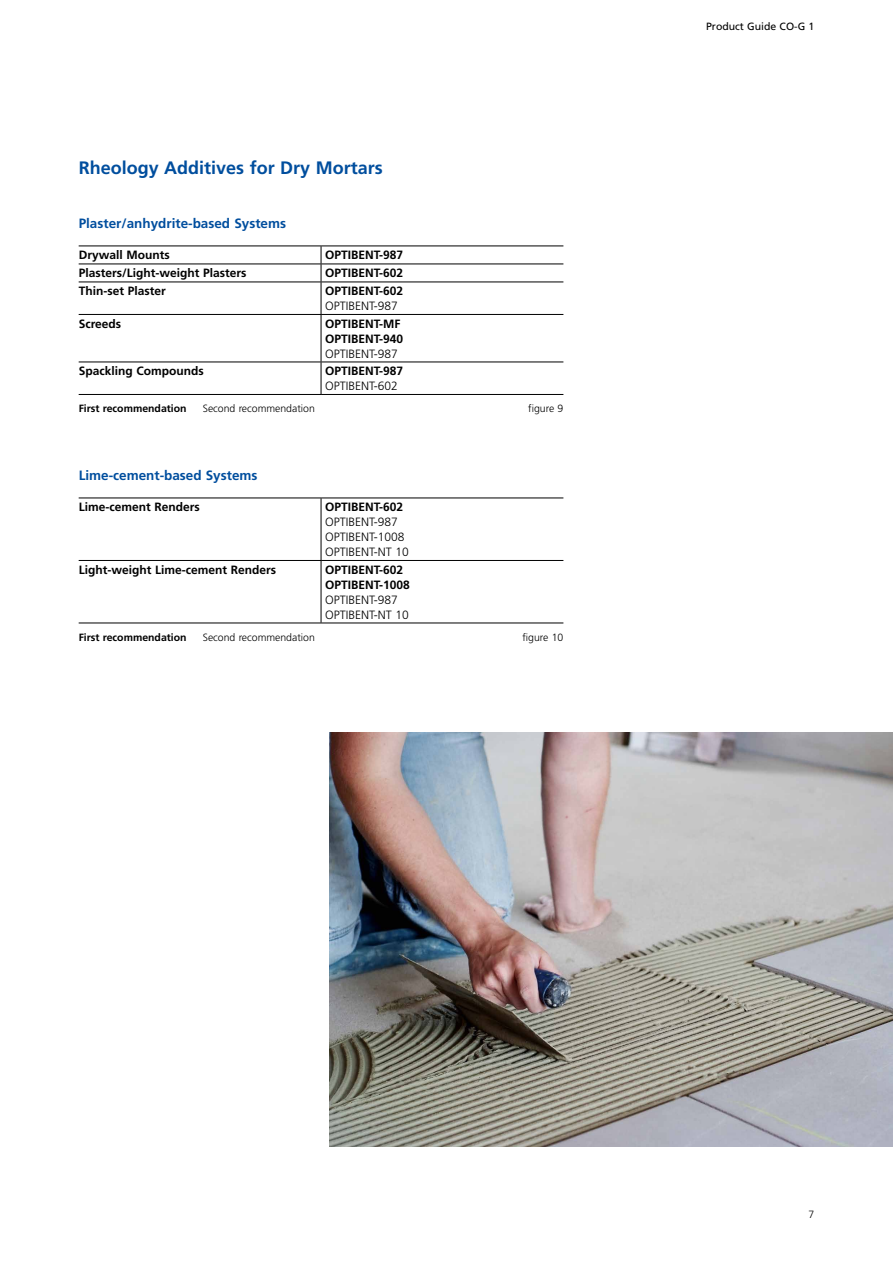
<style>
.page{position:relative;width:893px;height:1263px;background:#fff}
.page>*{position:absolute;margin:0;border:0;box-sizing:border-box;transform-origin:0 0}
.t1{font:700 18px "Frutiger LT";color:#004e9e}
.t2{font:700 13.5px "Frutiger LT";color:#004e9e}
.t3{font:700 12px/15px "Frutiger LT";color:#000}
.t4{font:300 12px/15px "Frutiger LT";color:#000}
.t5{font:300 10.5px "Frutiger LT";color:#000}
.t6{font:700 10.5px "Frutiger LT";color:#000}
.t7{font:10.5px "Frutiger LT";color:#000}
</style>
<div class="page">
<hr style="left:79px;top:246px;width:242px;height:1px;background:#000">
<hr style="left:321px;top:246px;width:242px;height:1px;background:#000">
<hr style="left:79px;top:264px;width:242px;height:1px;background:#000">
<hr style="left:321px;top:264px;width:242px;height:1px;background:#000">
<svg style="left:321px;top:246px;width:1px;height:36px"></svg>
<hr style="left:79px;top:282px;width:242px;height:1px;background:#000">
<hr style="left:321px;top:282px;width:242px;height:1px;background:#000">
<hr style="left:321px;top:282px;width:1px;height:32px;background:#000">
<hr style="left:79px;top:314px;width:242px;height:1px;background:#000">
<hr style="left:321px;top:314px;width:242px;height:1px;background:#000">
<hr style="left:321px;top:315px;width:1px;height:47px;background:#000">
<hr style="left:79px;top:362px;width:242px;height:1px;background:#000">
<hr style="left:321px;top:362px;width:242px;height:1px;background:#000">
<hr style="left:321px;top:362px;width:1px;height:32px;background:#000">
<hr style="left:79px;top:394px;width:242px;height:1px;background:#000">
<hr style="left:321px;top:394px;width:242px;height:1px;background:#000">
<hr style="left:79px;top:498px;width:242px;height:1px;background:#000">
<hr style="left:321px;top:498px;width:242px;height:1px;background:#000">
<hr style="left:321px;top:498px;width:1px;height:62px;background:#000">
<hr style="left:79px;top:560px;width:242px;height:1px;background:#000">
<hr style="left:321px;top:560px;width:242px;height:1px;background:#000">
<hr style="left:321px;top:561px;width:1px;height:62px;background:#000">
<hr style="left:79px;top:623px;width:242px;height:1px;background:#000">
<hr style="left:321px;top:623px;width:242px;height:1px;background:#000">
<img style="left:330px;top:732px;width:563px;height:414px">
<h1 class="t1" style="left:79px;top:157px;width:306px">Rheology Additives for Dry Mortars</h1>
<p class="t2" style="left:79px;top:215px;width:209px">Plaster/anhydrite-based Systems</p>
<p class="t3" style="left:79px;top:248px;width:93px">Drywall Mounts</p>
<p class="t3" style="left:325px;top:248px;width:79px">OPTIBENT-987</p>
<p class="t3" style="left:79px;top:266px;width:169px">Plasters/Light-weight Plasters</p>
<p class="t3" style="left:325px;top:266px;width:79px">OPTIBENT-602</p>
<p class="t3" style="left:79px;top:284px;width:89px">Thin-set Plaster</p>
<p class="t3" style="left:325px;top:284px;width:79px">OPTIBENT-602</p>
<p class="t4" style="left:325px;top:299px;width:74px">OPTIBENT-987</p>
<p class="t3" style="left:79px;top:316px;width:44px">Screeds</p>
<p class="t3" style="left:325px;top:316px;width:79px">OPTIBENT-MF<br>OPTIBENT-940</p>
<p class="t4" style="left:325px;top:346px;width:74px">OPTIBENT-987</p>
<p class="t3" style="left:79px;top:364px;width:127px">Spackling Compounds</p>
<p class="t3" style="left:325px;top:364px;width:79px">OPTIBENT-987</p>
<p class="t4" style="left:325px;top:379px;width:74px">OPTIBENT-602</p>
<p class="t6" style="left:79px;top:403px;width:110px">First recommendation</p>
<p class="t5" style="left:203px;top:403px;width:114px">Second recommendation</p>
<p class="t5" style="left:528px;top:403px;width:37px">figure 9</p>
<p class="t2" style="left:79px;top:467px;width:180px">Lime-cement-based Systems</p>
<p class="t3" style="left:79px;top:500px;width:123px">Lime-cement Renders</p>
<p class="t3" style="left:325px;top:500px;width:79px">OPTIBENT-602</p>
<p class="t4" style="left:325px;top:515px;width:85px">OPTIBENT-987<br>OPTIBENT-1008<br>OPTIBENT-NT 10</p>
<p class="t3" style="left:79px;top:562px;width:199px">Light-weight Lime-cement Renders</p>
<p class="t3" style="left:325px;top:562px;width:86px">OPTIBENT-602<br>OPTIBENT-1008</p>
<p class="t4" style="left:325px;top:592px;width:85px">OPTIBENT-987<br>OPTIBENT-NT 10</p>
<p class="t6" style="left:79px;top:631px;width:110px">First recommendation</p>
<p class="t5" style="left:203px;top:631px;width:114px">Second recommendation</p>
<p class="t5" style="left:522px;top:631px;width:42px">figure 10</p>
<p class="t7" style="left:706px;top:20px;width:110px">Product Guide CO-G 1</p>
<p class="t5" style="left:808px;top:1208px;width:7px">7</p>
</div>
